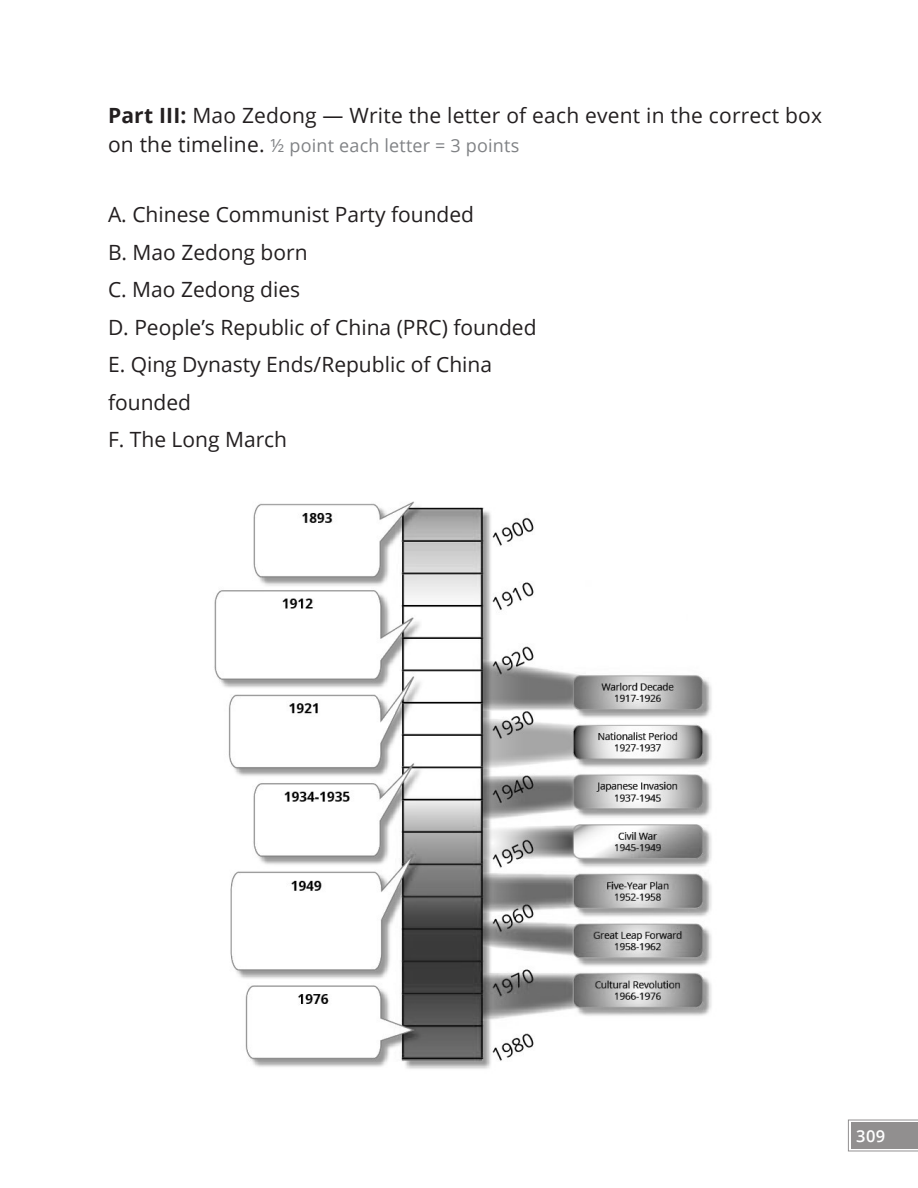
<style>
.page{position:relative;width:918px;height:1188px;background:#fff}
.page>*{position:absolute;margin:0;border:0;box-sizing:border-box;transform-origin:0 0}
.Click_Bullet_L4{font:21px/37.5px "Open Sans";color:#231f20}
.Click_Bullet_L4-2{font:18px "Open Sans";letter-spacing:.01em;color:#808285}
.t1{font:600 16.5px "Open Sans";color:#fff}
.s1{font-weight:700}
.s2{font-size:21px;color:#231f20}
</style>
<div class="page">
<svg style="left:848px;top:1119px;width:70px;height:33px;background:#a09f9f"></svg>
<img style="left:214px;top:501px;width:498px;height:568px">
<p class="Click_Bullet_L4" style="left:108px;top:97px;width:716px"><span class="s1">Part III:</span> Mao Zedong — Write the letter of each event in the correct box</p>
<p class="Click_Bullet_L4-2" style="left:108px;top:133px;width:413px"><span class="s2">on the timeline.</span> ½ point each letter = 3 points</p>
<p class="Click_Bullet_L4" style="left:108px;top:195px;width:368px">A. Chinese Communist Party founded</p>
<p class="Click_Bullet_L4" style="left:108px;top:233px;width:201px">B. Mao Zedong born</p>
<p class="Click_Bullet_L4" style="left:108px;top:270px;width:194px">C. Mao Zedong dies</p>
<p class="Click_Bullet_L4" style="left:108px;top:308px;width:430px">D. People’s Republic of China (PRC) founded</p>
<p class="Click_Bullet_L4" style="left:108px;top:345px;width:386px">E. Qing Dynasty Ends/Republic of China founded</p>
<p class="Click_Bullet_L4" style="left:108px;top:420px;width:181px">F. The Long March</p>
<p class="t1" style="left:856px;top:1125px;width:30px">309</p>
</div>
